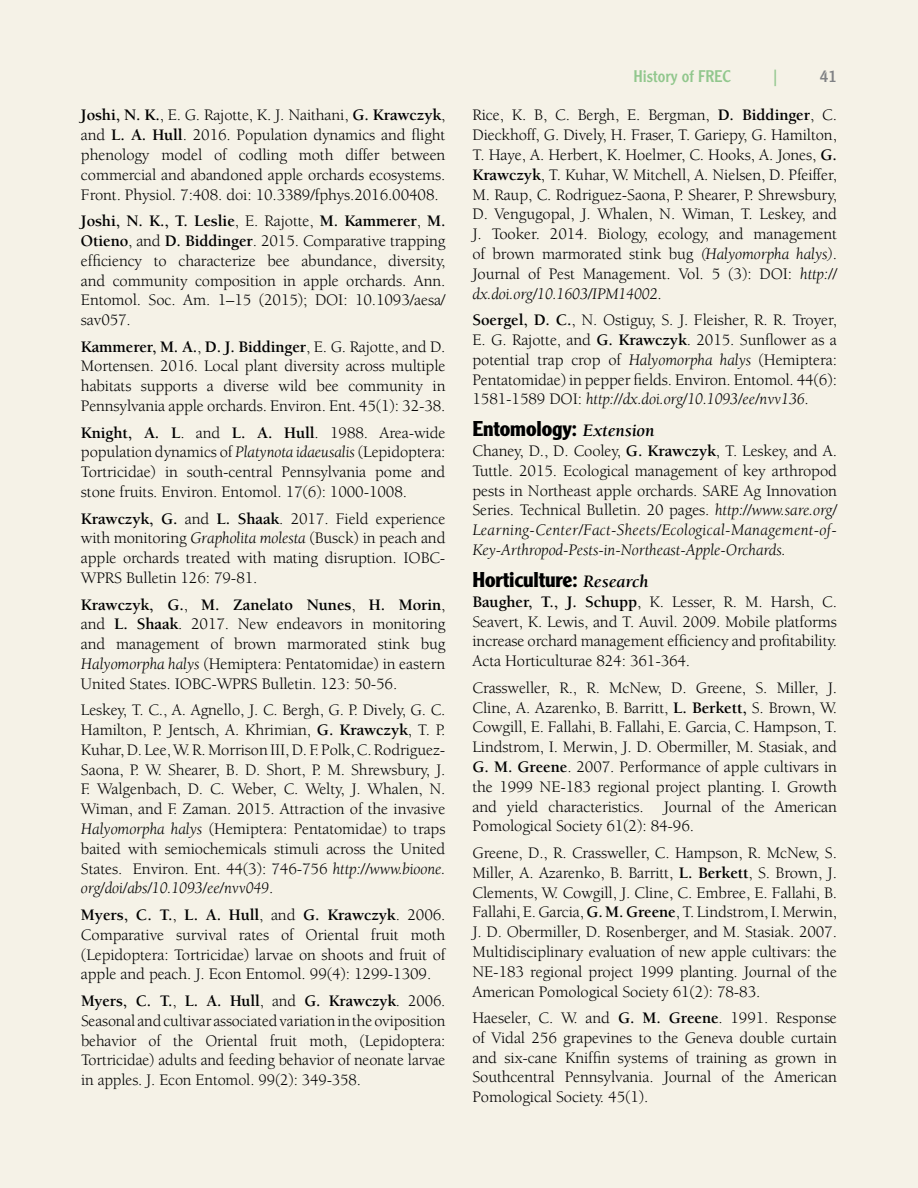
<style>
.page{position:relative;width:918px;height:1188px;background:#f5f2e7}
.page>*{position:absolute;margin:0;border:0;box-sizing:border-box;transform-origin:0 0}
.t1{font:700 21px "Clearface Gothic LH";letter-spacing:-.01em;color:#000}
.t2{font:16.5px/19.8px "Berkeley";letter-spacing:-.01em;color:#000;text-align:justify}
.t3{font:16.5px "Clearface Gothic LH";color:#91c78d}
.t4{font:16.5px "Clearface Gothic LH";color:#808285}
.s1{font-weight:700}
.s2{font-style:italic}
.s3{font-family:"Berkeley";font-style:italic;font-size:18px}
</style>
<div class="page">
<p class="t2" style="left:81px;top:106px;width:366px"><span class="s1">Joshi, N. K.</span>, E. G. Rajotte, K. J. Naithani, <span class="s1">G. Krawczyk</span>, and <span class="s1">L. A. Hull</span>. 2016. Population dynamics and flight phenology model of codling moth differ between commercial and abandoned apple orchards ecosystems.<br>Front. Physiol. 7:408. doi: 10.3389/fphys.2016.00408.</p>
<p class="t2" style="left:81px;top:211px;width:366px"><span class="s1">Joshi, N. K., T. Leslie</span>, E. Rajotte, <span class="s1">M. Kammerer</span>, <span class="s1">M.<br>Otieno</span>, and <span class="s1">D. Biddinger</span>. 2015. Comparative trapping efficiency to characterize bee abundance, diversity, and community composition in apple orchards. Ann.<br>Entomol. Soc. Am. 1–15 (2015); DOI: 10.1093/aesa/ sav057.</p>
<p class="t2" style="left:81px;top:337px;width:366px"><span class="s1">Kammerer, M. A.</span>, <span class="s1">D. J. Biddinger</span>, E. G. Rajotte, and D.<br>Mortensen. 2016. Local plant diversity across multiple habitats supports a diverse wild bee community in Pennsylvania apple orchards. Environ. Ent. 45(1): 32-38.</p>
<p class="t2" style="left:81px;top:423px;width:366px"><span class="s1">Knight, A. L</span>. and <span class="s1">L. A. Hull</span>. 1988. Area-wide population dynamics of <span class="s2">Platynota idaeusalis</span> (Lepidoptera:<br>Tortricidae) in south-central Pennsylvania pome and stone fruits. Environ. Entomol. 17(6): 1000-1008.</p>
<p class="t2" style="left:81px;top:509px;width:366px"><span class="s1">Krawczyk, G.</span> and <span class="s1">L. Shaak</span>. 2017. Field experience with monitoring <span class="s2">Grapholita molesta</span> (Busck) in peach and apple orchards treated with mating disruption. IOBC-WPRS Bulletin 126: 79-81.</p>
<p class="t2" style="left:81px;top:595px;width:366px"><span class="s1">Krawczyk, G.</span>, <span class="s1">M. Zanelato Nunes</span>, <span class="s1">H. Morin</span>, and <span class="s1">L. Shaak</span>. 2017. New endeavors in monitoring and management of brown marmorated stink bug <span class="s2">Halyomorpha halys</span> (Hemiptera: Pentatomidae) in eastern United States. IOBC-WPRS Bulletin. 123: 50-56.</p>
<p class="t2" style="left:81px;top:701px;width:366px">Leskey, T. C., A. Agnello, J. C. Bergh, G. P. Dively, G. C.<br>Hamilton, P. Jentsch, A. Khrimian, <span class="s1">G. Krawczyk</span>, T. P.<br>Kuhar, D. Lee, W. R. Morrison III, D. F. Polk, C. Rodriguez-Saona, P. W. Shearer, B. D. Short, P. M. Shrewsbury, J.<br>F. Walgenbach, D. C. Weber, C. Welty, J. Whalen, N.<br>Wiman, and F. Zaman. 2015. Attraction of the invasive <span class="s2">Halyomorpha halys</span> (Hemiptera: Pentatomidae) to traps baited with semiochemicals stimuli across the United States. Environ. Ent. 44(3): 746-756 <span class="s2">http://www.bioone. org/doi/abs/10.1093/ee/nvv049</span>.</p>
<p class="t2" style="left:81px;top:905px;width:366px"><span class="s1">Myers, C. T.</span>, <span class="s1">L. A. Hull</span>, and <span class="s1">G. Krawczyk</span>. 2006.<br>Comparative survival rates of Oriental fruit moth (Lepidoptera: Tortricidae) larvae on shoots and fruit of apple and peach. J. Econ Entomol. 99(4): 1299-1309.</p>
<p class="t2" style="left:81px;top:991px;width:366px"><span class="s1">Myers, C. T.</span>, <span class="s1">L. A. Hull</span>, and <span class="s1">G. Krawczyk</span>. 2006.<br>Seasonal and cultivar associated variation in the oviposition behavior of the Oriental fruit moth, (Lepidoptera:<br>Tortricidae) adults and feeding behavior of neonate larvae in apples. J. Econ Entomol. 99(2): 349-358.</p>
<p class="t3" style="left:633px;top:66px;width:99px">History of FREC</p>
<p class="t3" style="left:774px;top:66px;width:5px">|</p>
<p class="t4" style="left:820px;top:66px;width:19px">41</p>
<p class="t2" style="left:472px;top:106px;width:366px">Rice, K. B, C. Bergh, E. Bergman, <span class="s1">D. Biddinger</span>, C.<br>Dieckhoff, G. Dively, H. Fraser, T. Gariepy, G. Hamilton, T. Haye, A. Herbert, K. Hoelmer, C. Hooks, A. Jones, <span class="s1">G.<br>Krawczyk</span>, T. Kuhar, W. Mitchell, A. Nielsen, D. Pfeiffer, M. Raup, C. Rodriguez-Saona, P. Shearer, P. Shrewsbury, D. Vengugopal, J. Whalen, N. Wiman, T. Leskey, and J. Tooker. 2014. Biology, ecology, and management of brown marmorated stink bug <span class="s2">(Halyomorpha halys)</span>.<br>Journal of Pest Management. Vol. 5 (3): DOI: <span class="s2">http:// dx.doi.org/10.1603/IPM14002</span>.</p>
<p class="t2" style="left:472px;top:310px;width:366px"><span class="s1">Soergel, D. C.</span>, N. Ostiguy, S. J. Fleisher, R. R. Troyer, E. G. Rajotte, and <span class="s1">G. Krawczyk</span>. 2015. Sunflower as a potential trap crop of <span class="s2">Halyomorpha halys</span> (Hemiptera:<br>Pentatomidae) in pepper fields. Environ. Entomol. 44(6):<br>1581-1589 DOI: <span class="s2">http://dx.doi.org/10.1093/ee/nvv136</span>.</p>
<p class="t1" style="left:472px;top:417px;width:183px">Entomology: <span class="s3">Extension</span></p>
<p class="t2" style="left:472px;top:441px;width:366px">Chaney, D., D. Cooley, <span class="s1">G. Krawczyk</span>, T. Leskey, and A.<br>Tuttle. 2015. Ecological management of key arthropod pests in Northeast apple orchards. SARE Ag Innovation Series. Technical Bulletin. 20 pages. <span class="s2">http://www.sare.org/ Learning-Center/Fact-Sheets/Ecological-Management-of-Key-Arthropod-Pests-in-Northeast-Apple-Orchards.</span></p>
<p class="t1" style="left:472px;top:567px;width:178px">Horticulture: <span class="s3">Research</span></p>
<p class="t2" style="left:472px;top:592px;width:366px"><span class="s1">Baugher, T., J. Schupp</span>, K. Lesser, R. M. Harsh, C.<br>Seavert, K. Lewis, and T. Auvil. 2009. Mobile platforms increase orchard management efficiency and profitability.<br>Acta Horticulturae 824: 361-364.</p>
<p class="t2" style="left:472px;top:678px;width:366px">Crassweller, R., R. McNew, D. Greene, S. Miller, J.<br>Cline, A. Azarenko, B. Barritt, <span class="s1">L. Berkett,</span> S. Brown, W.<br>Cowgill, E. Fallahi, B. Fallahi, E. Garcia, C. Hampson, T.<br>Lindstrom, I. Merwin, J. D. Obermiller, M. Stasiak, and <span class="s1">G. M. Greene</span>. 2007. Performance of apple cultivars in the 1999 NE-183 regional project planting. I. Growth and yield characteristics. Journal of the American Pomological Society 61(2): 84-96.</p>
<p class="t2" style="left:472px;top:843px;width:366px">Greene, D., R. Crassweller, C. Hampson, R. McNew, S.<br>Miller, A. Azarenko, B. Barritt, <span class="s1">L. Berkett</span>, S. Brown, J.<br>Clements, W. Cowgill, J. Cline, C. Embree, E. Fallahi, B.<br>Fallahi, E. Garcia, <span class="s1">G. M. Greene</span>, T. Lindstrom, I. Merwin, J. D. Obermiller, D. Rosenberger, and M. Stasiak. 2007.<br>Multidisciplinary evaluation of new apple cultivars: the NE-183 regional project 1999 planting. Journal of the American Pomological Society 61(2): 78-83.</p>
<p class="t2" style="left:472px;top:1008px;width:366px">Haeseler, C. W. and <span class="s1">G. M. Greene</span>. 1991. Response of Vidal 256 grapevines to the Geneva double curtain and six-cane Kniffin systems of training as grown in Southcentral Pennsylvania. Journal of the American Pomological Society. 45(1).</p>
</div>
